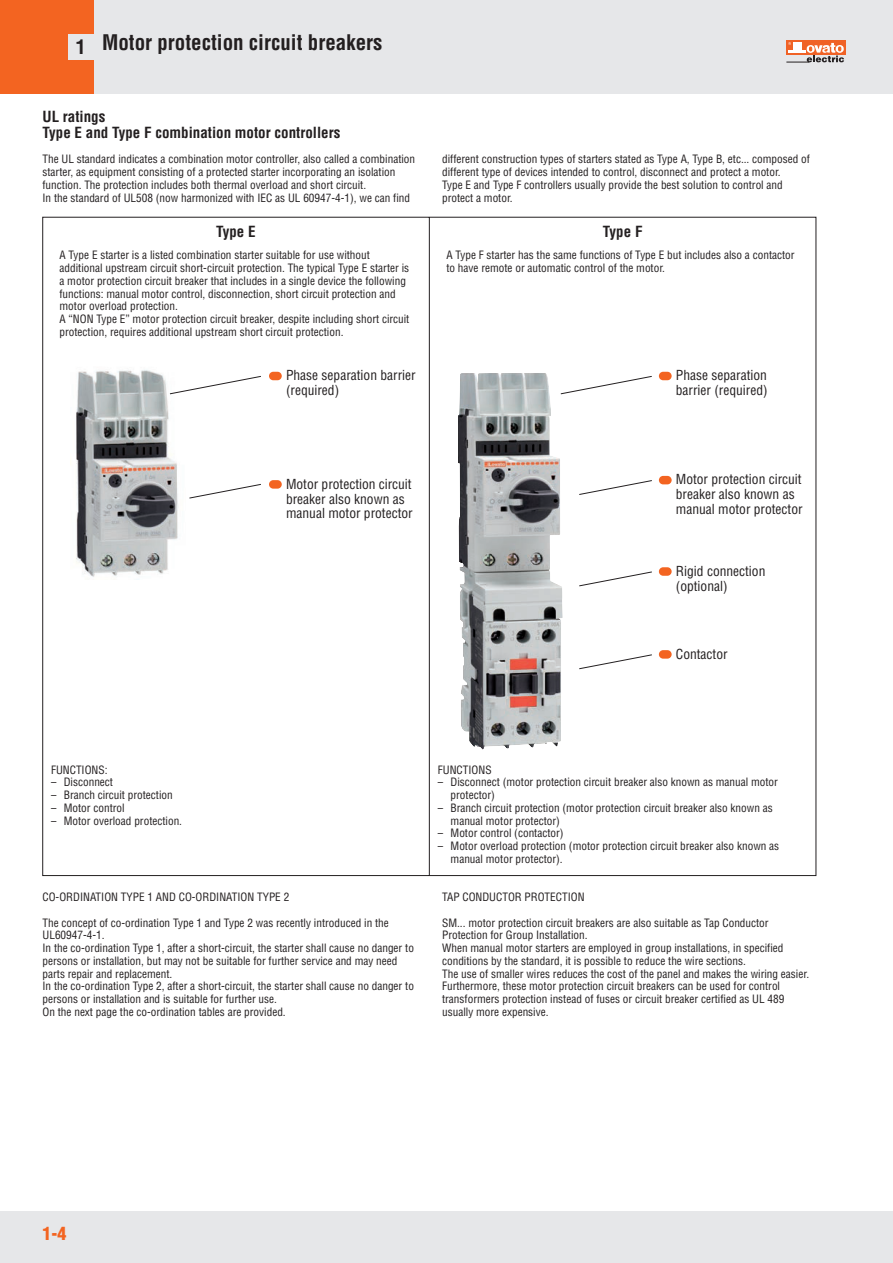
<style>
.page{position:relative;width:893px;height:1263px;background:#fff}
.page>*{position:absolute;margin:0;border:0;box-sizing:border-box;transform-origin:0 0}
.t1{font:700 condensed 21px "Helvetica";color:#231f20}
.t2{font:900 condensed 18px "Helvetica";color:#f36421}
.t3{font:700 condensed 15px/15.9px "Helvetica";color:#231f20}
.t4{font:condensed 13.5px/14.9px "Helvetica";color:#231f20}
.t5{font:condensed 11.25px/12.8px "Helvetica";color:#231f20}
.t6{font:condensed 11.25px/12.8px "Helvetica";color:#231f20;scale:.95 1}
</style>
<div class="page">
<div style="left:0;top:1212px;width:893px;height:51px;background:#e6e7e9"></div>
<div style="left:0;top:0;width:893px;height:94px;background:#e6e7e9"></div>
<div style="left:786px;top:40px;width:60px;height:15px;background:#f06226"></div>
<svg style="left:786px;top:42px;width:58px;height:21px"></svg>
<div style="left:0;top:0;width:94px;height:94px;background:#f36421"></div>
<div style="left:68px;top:34px;width:28px;height:26px;background:#e6e7e9"></div>
<svg style="left:42px;top:217px;width:774px;height:659px"></svg>
<img style="left:70px;top:367px;width:115px;height:213px">
<img style="left:458px;top:373px;width:105px;height:377px">
<div style="left:269px;top:372px;width:13px;height:8px;background:#f36421;border-radius:4px"></div>
<div style="left:269px;top:480px;width:13px;height:9px;background:#f36421;border-radius:4px"></div>
<div style="left:659px;top:372px;width:13px;height:8px;background:#f36421;border-radius:4px"></div>
<div style="left:659px;top:476px;width:13px;height:8px;background:#f36421;border-radius:4px"></div>
<div style="left:659px;top:567px;width:13px;height:9px;background:#f36421;border-radius:4px"></div>
<div style="left:659px;top:650px;width:13px;height:9px;background:#f36421;border-radius:4px"></div>
<svg style="left:169px;top:376px;width:92px;height:18px"></svg>
<svg style="left:189px;top:484px;width:72px;height:15px"></svg>
<svg style="left:560px;top:376px;width:92px;height:18px"></svg>
<svg style="left:579px;top:480px;width:73px;height:15px"></svg>
<svg style="left:579px;top:571px;width:73px;height:15px"></svg>
<svg style="left:579px;top:654px;width:73px;height:15px"></svg>
<h1 class="t1" style="left:76px;top:34px;width:308px"><sub>1</sub> Motor protection circuit breakers</h1>
<h3 class="t3" style="left:43px;top:110px;width:299px">UL ratings<br>Type E and Type F combination motor controllers</h3>
<p class="t5" style="left:43px;top:154px;width:374px">The UL standard indicates a combination motor controller, also called a combination starter, as equipment consisting of a protected starter incorporating an isolation function. The protection includes both thermal overload and short circuit.<br>In the standard of UL508 (now harmonized with IEC as UL 60947-4-1), we can find</p>
<p class="t5" style="left:442px;top:154px;width:369px">different construction types of starters stated as Type A, Type B, etc... composed of different type of devices intended to control, disconnect and protect a motor.<br>Type E and Type F controllers usually provide the best solution to control and protect a motor.</p>
<h3 class="t3" style="left:216px;top:225px;width:41px">Type E</h3>
<h3 class="t3" style="left:603px;top:225px;width:41px">Type F</h3>
<p class="t5" style="left:60px;top:250px;width:351px">A Type E starter is a listed combination starter suitable for use without additional upstream circuit short-circuit protection. The typical Type E starter is a motor protection circuit breaker that includes in a single device the following functions: manual motor control, disconnection, short circuit protection and motor overload protection.<br>A “NON Type E” motor protection circuit breaker, despite including short circuit protection, requires additional upstream short circuit protection.</p>
<p class="t5" style="left:446px;top:250px;width:350px">A Type F starter has the same functions of Type E but includes also a contactor to have remote or automatic control of the motor.</p>
<p class="t4" style="left:286px;top:369px;width:131px">Phase separation barrier (required)</p>
<p class="t4" style="left:286px;top:477px;width:128px">Motor protection circuit breaker also known as manual motor protector</p>
<p class="t4" style="left:676px;top:369px;width:93px">Phase separation barrier (required)</p>
<p class="t4" style="left:676px;top:473px;width:128px">Motor protection circuit breaker also known as manual motor protector</p>
<p class="t4" style="left:676px;top:565px;width:91px">Rigid connection (optional)</p>
<p class="t4" style="left:676px;top:647px;width:53px">Contactor</p>
<p class="t5" style="left:51px;top:764px;width:58px">FUNCTIONS:</p>
<p class="t6" style="left:51px;top:777px;width:67px">– Disconnect</p>
<p class="t6" style="left:51px;top:790px;width:130px">– Branch circuit protection</p>
<p class="t6" style="left:51px;top:802px;width:79px">– Motor control</p>
<p class="t6" style="left:51px;top:815px;width:140px">– Motor overload protection.</p>
<p class="t5" style="left:43px;top:892px;width:248px">CO-ORDINATION TYPE 1 AND CO-ORDINATION TYPE 2</p>
<p class="t5" style="left:43px;top:917px;width:373px">The concept of co-ordination Type 1 and Type 2 was recently introduced in the UL60947-4-1.<br>In the co-ordination Type 1, after a short-circuit, the starter shall cause no danger to persons or installation, but may not be suitable for further service and may need parts repair and replacement.<br>In the co-ordination Type 2, after a short-circuit, the starter shall cause no danger to persons or installation and is suitable for further use.<br>On the next page the co-ordination tables are provided.</p>
<p class="t5" style="left:438px;top:764px;width:55px">FUNCTIONS</p>
<p class="t6" style="left:451px;top:777px;width:346px;text-indent:-13px">– Disconnect (motor protection circuit breaker also known as manual motor protector)</p>
<p class="t6" style="left:451px;top:802px;width:341px;text-indent:-13px">– Branch circuit protection (motor protection circuit breaker also known as manual motor protector)</p>
<p class="t6" style="left:438px;top:828px;width:134px">– Motor control (contactor)</p>
<p class="t6" style="left:451px;top:841px;width:347px;text-indent:-13px">– Motor overload protection (motor protection circuit breaker also known as manual motor protector).</p>
<p class="t5" style="left:442px;top:892px;width:144px">TAP CONDUCTOR PROTECTION</p>
<p class="t5" style="left:442px;top:917px;width:369px">SM... motor protection circuit breakers are also suitable as Tap Conductor Protection for Group Installation.<br>When manual motor starters are employed in group installations, in specified conditions by the standard, it is possible to reduce the wire sections.<br>The use of smaller wires reduces the cost of the panel and makes the wiring easier.<br>Furthermore, these motor protection circuit breakers can be used for control transformers protection instead of fuses or circuit breaker certified as UL 489 usually more expensive.</p>
<h2 class="t2" style="left:43px;top:1226px;width:25px">1-4</h2>
</div>
